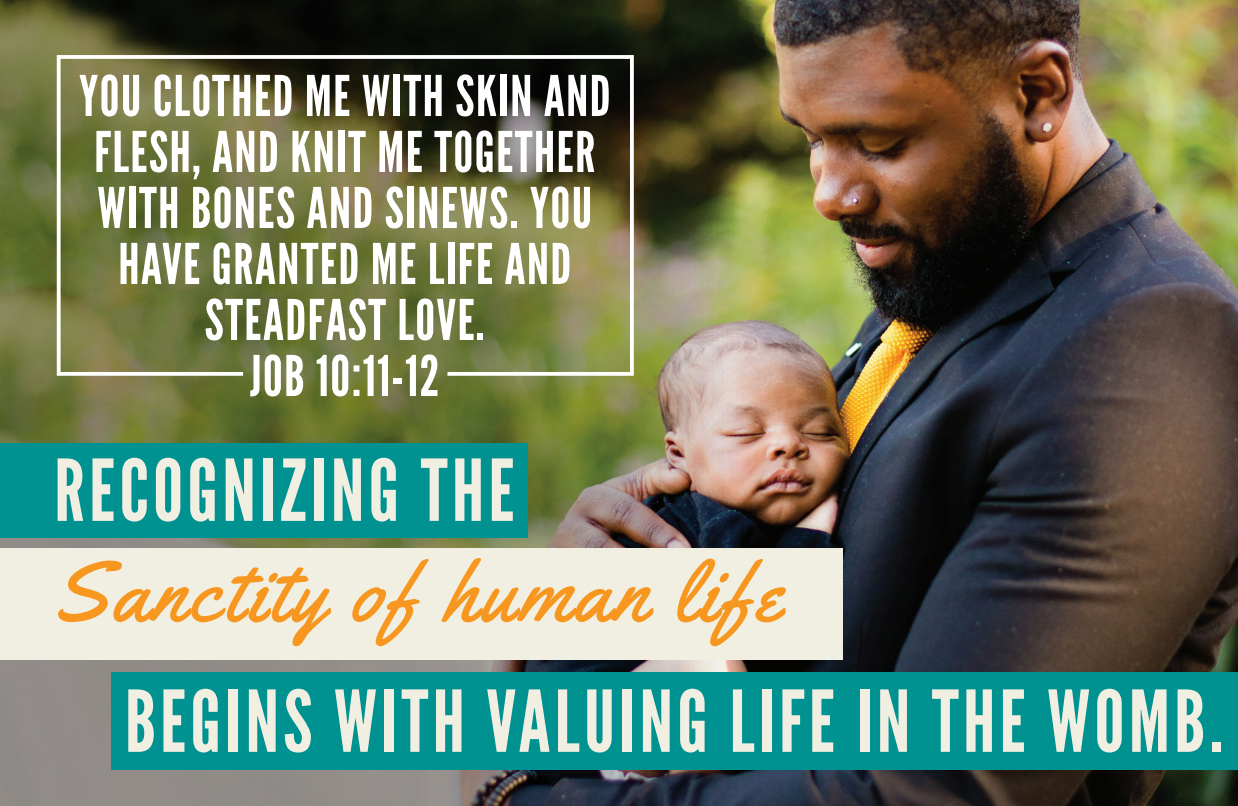
<style>
.page{position:relative;width:1238px;height:806px;background:#fff}
.page>*{position:absolute;margin:0;border:0;box-sizing:border-box;transform-origin:0 0}
.t1{font:85px "League Gothic";letter-spacing:.05em;color:#f1eee2}
.t2{font:85px "Yellowtail";letter-spacing:.05em;color:#f79720}
.t3{font:56px/56px "League Gothic";letter-spacing:.025em;color:#fff;text-align:center}
</style>
<div class="page">
<img style="left:0;top:0;width:1238px;height:806px">
<div style="left:0;top:548px;width:842px;height:112px;background:#f1eee2"></div>
<div style="left:0;top:443px;width:528px;height:95px;background:#009290"></div>
<div style="left:112px;top:672px;width:1126px;height:98px;background:#009290"></div>
<svg style="left:55px;top:53px;width:581px;height:325px;background:#6a6d3f"></svg>
<p class="t3" style="left:79px;top:69px;width:533px">YOU CLOTHED ME WITH SKIN AND<br>FLESH, AND KNIT ME TOGETHER<br>WITH BONES AND SINEWS. YOU<br>HAVE GRANTED ME LIFE AND<br>STEADFAST LOVE.<br>JOB 10:11-12</p>
<h1 class="t1" style="left:54px;top:442px;width:462px">RECOGNIZING THE</h1>
<h1 class="t2" style="left:52px;top:538px;width:731px">Sanctity of human life</h1>
<h1 class="t1" style="left:125px;top:673px;width:1099px">BEGINS WITH VALUING LIFE IN THE WOMB.</h1>
</div>
